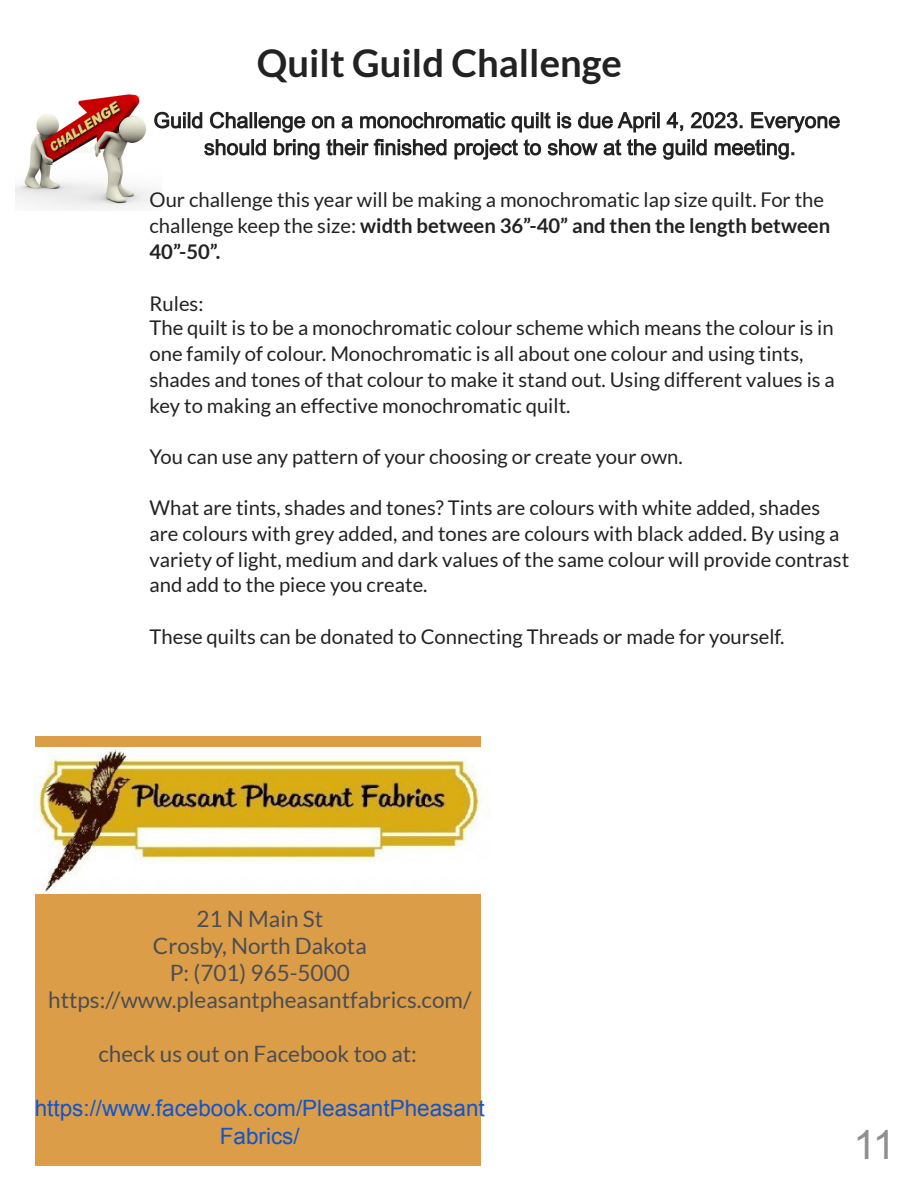
<style>
.page{position:relative;width:918px;height:1188px;background:#fff}
.page>*{position:absolute;margin:0;border:0;box-sizing:border-box;transform-origin:0 0}
.t1{font:40.5px "Arial";color:#8f8f8f}
.t2{font:700 38.25px "Lato";color:#222}
.t3{font:22.5px/27px "Lato";color:#4c4d54;text-align:center}
.t4{font:22.5px/28.2px "Arial";color:#15c;text-align:center}
.t5{font:20.25px/25.7px "Lato";color:#222}
.s1{font-weight:700}
</style>
<div class="page">
<div style="left:35px;top:736px;width:445px;height:430px;background:#db9d47"></div>
<img style="left:16px;top:94px;width:146px;height:115px">
<svg style="left:154px;top:112px;width:686px;height:21px"></svg>
<svg style="left:204px;top:139px;width:590px;height:21px"></svg>
<img style="left:35px;top:747px;width:454px;height:146px">
<h2 class="t2" style="left:257px;top:39px;width:367px">Quilt Guild Challenge</h2>
<p class="t5" style="left:150px;top:186px;width:682px">Our challenge this year will be making a monochromatic lap size quilt. For the challenge keep the size: <span class="s1">width between 36”-40” and then the length between<br>40”-50”.</span></p>
<p class="t5" style="left:150px;top:290px;width:687px">Rules:<br>The quilt is to be a monochromatic colour scheme which means the colour is in one family of colour. Monochromatic is all about one colour and using tints, shades and tones of that colour to make it stand out. Using different values is a key to making an effective monochromatic quilt.</p>
<p class="t5" style="left:150px;top:443px;width:535px">You can use any pattern of your choosing or create your own.</p>
<p class="t5" style="left:150px;top:495px;width:701px">What are tints, shades and tones? Tints are colours with white added, shades are colours with grey added, and tones are colours with black added. By using a variety of light, medium and dark values of the same colour will provide contrast and add to the piece you create.</p>
<p class="t5" style="left:150px;top:623px;width:636px">These quilts can be donated to Connecting Threads or made for yourself.</p>
<p class="t3" style="left:48px;top:905px;width:425px">21 N Main St<br>Crosby, North Dakota<br>P: (701) 965-5000 https://www.pleasantpheasantfabrics.com/</p>
<p class="t3" style="left:98px;top:1040px;width:320px">check us out on Facebook too at:</p>
<p class="t4" style="left:35px;top:1094px;width:452px">https://www.facebook.com/PleasantPheasant<br>Fabrics/</p>
<h1 class="t1" style="left:853px;top:1122px;width:44px">11</h1>
</div>
